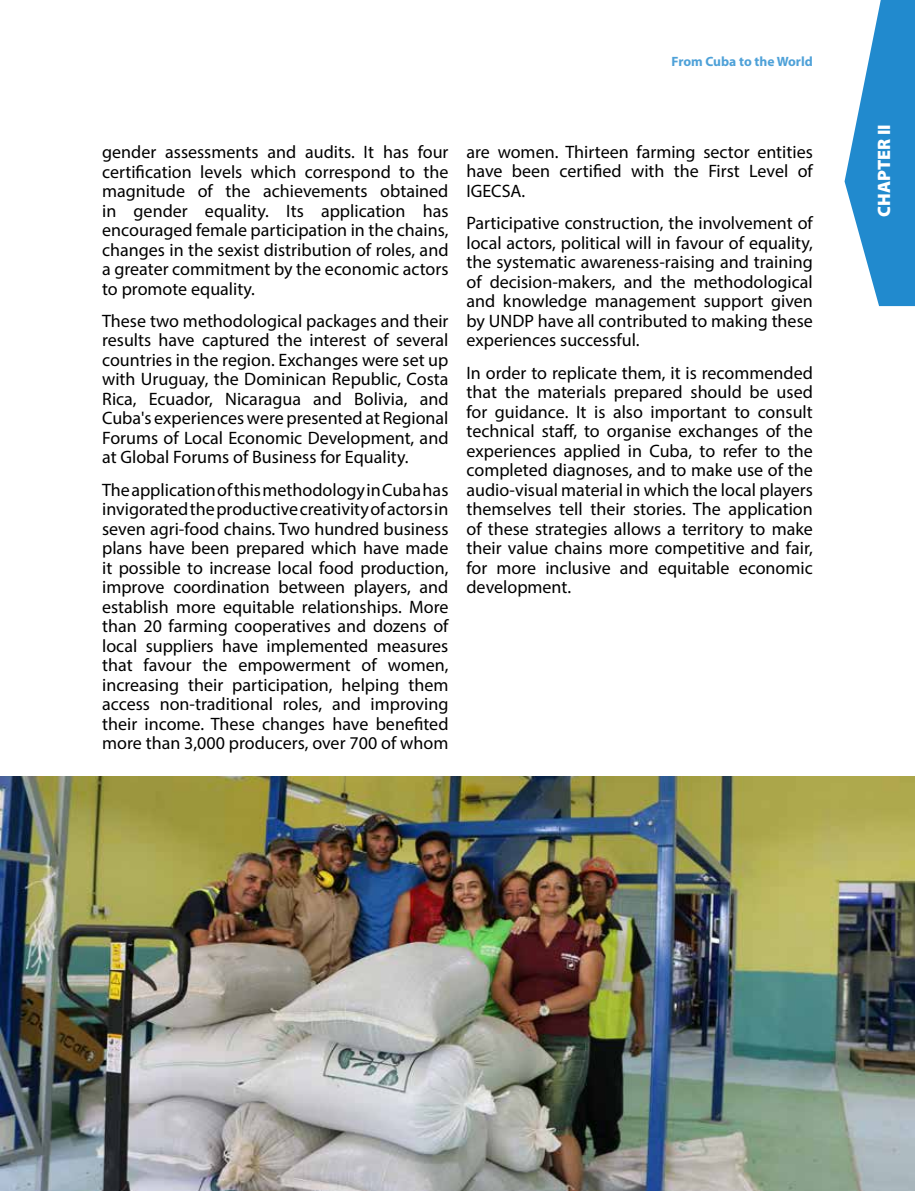
<style>
.page{position:relative;width:915px;height:1191px;background:#fff}
.page>*{position:absolute;margin:0;border:0;box-sizing:border-box;transform-origin:0 0}
.t1{font:18px/19.5px "Myriad Pro";color:#000;text-align:justify}
.t2{font:900 18px "Myriad Pro";color:#fff}
.t3{font:700 13.5px "Myriad Pro";color:#4ea1d8}
</style>
<div class="page">
<svg style="left:844px;top:0;width:70px;height:306px"></svg>
<img style="left:0;top:776px;width:914px;height:415px">
<p class="t3" style="left:671px;top:53px;width:143px">From Cuba to the World</p>
<p class="t1" style="left:102px;top:142px;width:348px">gender assessments and audits. It has four certification levels which correspond to the magnitude of the achievements obtained in gender equality. Its application has encouraged female participation in the chains, changes in the sexist distribution of roles, and a greater commitment by the economic actors to promote equality.</p>
<p class="t1" style="left:102px;top:311px;width:348px">These two methodological packages and their results have captured the interest of several countries in the region. Exchanges were set up with Uruguay, the Dominican Republic, Costa Rica, Ecuador, Nicaragua and Bolivia, and Cuba's experiences were presented at Regional Forums of Local Economic Development, and at Global Forums of Business for Equality.</p>
<p class="t1" style="left:102px;top:479px;width:348px">The application of this methodology in Cuba has invigorated the productive creativity of actors in seven agri-food chains. Two hundred business plans have been prepared which have made it possible to increase local food production, improve coordination between players, and establish more equitable relationships. More than 20 farming cooperatives and dozens of local suppliers have implemented measures that favour the empowerment of women, increasing their participation, helping them access non-traditional roles, and improving their income. These changes have benefited more than 3,000 producers, over 700 of whom</p>
<p class="t1" style="left:466px;top:142px;width:348px">are women. Thirteen farming sector entities have been certified with the First Level of IGECSA.</p>
<p class="t1" style="left:466px;top:213px;width:348px">Participative construction, the involvement of local actors, political will in favour of equality, the systematic awareness-raising and training of decision-makers, and the methodological and knowledge management support given by UNDP have all contributed to making these experiences successful.</p>
<p class="t1" style="left:466px;top:362px;width:348px">In order to replicate them, it is recommended that the materials prepared should be used for guidance. It is also important to consult technical staff, to organise exchanges of the experiences applied in Cuba, to refer to the completed diagnoses, and to make use of the audio-visual material in which the local players themselves tell their stories. The application of these strategies allows a territory to make their value chains more competitive and fair, for more inclusive and equitable economic development.</p>
<p class="t2" style="left:873px;top:216px;width:94px;rotate:-90deg">CHAPTER II</p>
</div>
